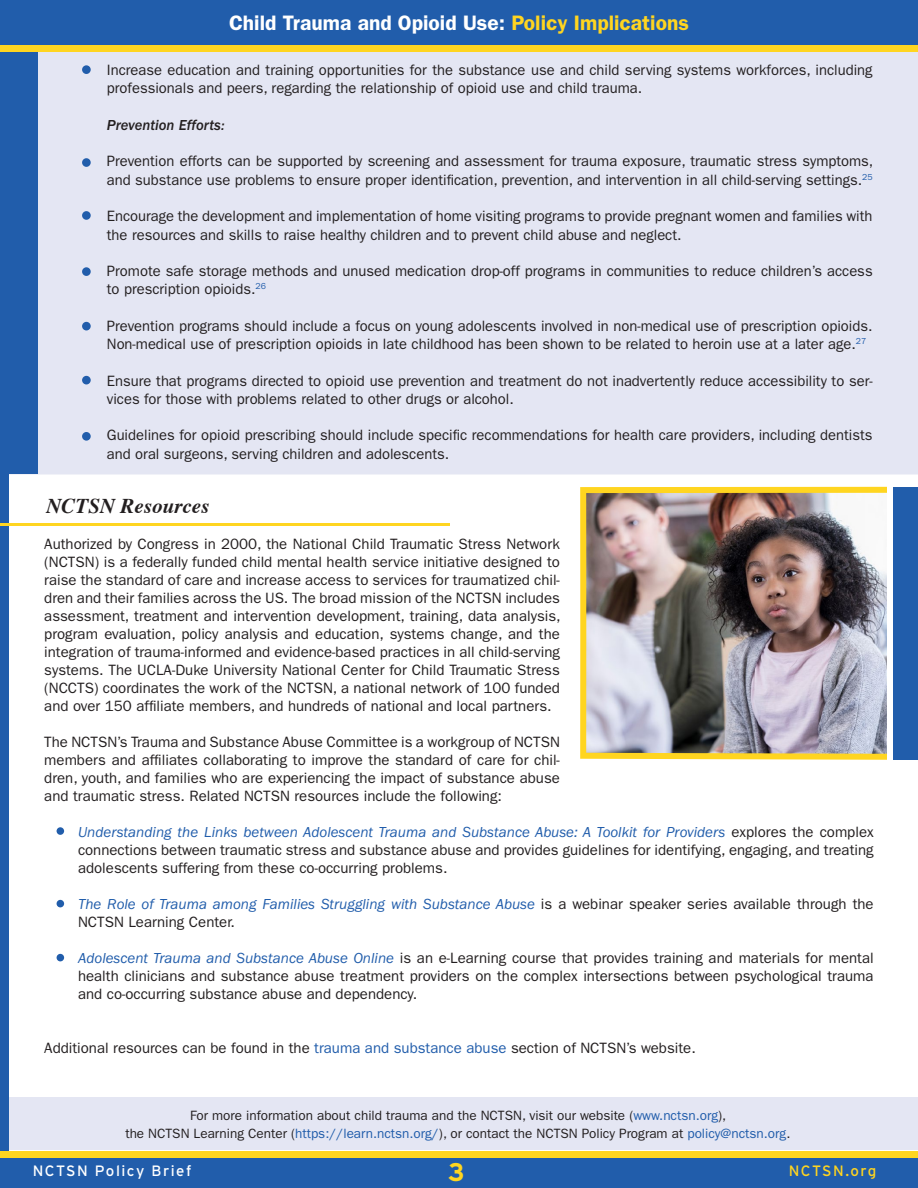
<style>
.page{position:relative;width:918px;height:1188px;background:#fff}
.page>*{position:absolute;margin:0;border:0;box-sizing:border-box;transform-origin:0 0}
.t1{font:700 25.5px "Interstate";color:#ffd520}
.t2{font:600 21px "ITC Franklin Gothic Std";color:#fff}
.t3{font:italic 700 21px "Times";color:#231f20}
.t4{font:15px/18px "ITC Franklin Gothic Std";color:#231f20}
.t5{font:15px "ITC Franklin Gothic Std Med It";color:#231f20}
.t6{font:15px "Interstate";letter-spacing:.1em;color:#fff}
.t7{font:15px "Interstate";letter-spacing:.095em;color:#ffd520}
.t8{font:13.5px "ITC Franklin Gothic Std";color:#231f20}
.s1{color:#ffd520}
.s2{font-style:italic;color:#215dab}
.s3{color:#215dab}
</style>
<div class="page">
<div style="left:9px;top:52px;width:909px;height:423px;background:#e4e6f3"></div>
<div style="left:0;top:49px;width:38px;height:425px;background:#215dab"></div>
<div style="left:4px;top:1097px;width:914px;height:53px;background:#e4e6f3"></div>
<div style="left:0;top:48px;width:9px;height:1120px;background:#215dab"></div>
<div style="left:0;top:1151px;width:918px;height:30px;background:#ffd520"></div>
<div style="left:0;top:1159px;width:918px;height:29px;background:#215dab"></div>
<div style="left:0;top:0;width:918px;height:47px;background:#215dab"></div>
<div style="left:0;top:45px;width:918px;height:7px;background:#ffd520"></div>
<hr style="left:0;top:524px;width:450px;height:2px;background:#ffd520">
<img style="left:580px;top:486px;width:307px;height:274px">
<div style="left:888px;top:484px;width:24px;height:284px;background:linear-gradient(to right,#fff,#fff)"></div>
<div style="left:894px;top:488px;width:24px;height:272px;background:#215dab"></div>
<div style="left:57px;top:827px;width:7px;height:8px;background:#215dab;border-radius:50%"></div>
<div style="left:57px;top:900px;width:7px;height:7px;background:#215dab;border-radius:50%"></div>
<div style="left:57px;top:954px;width:7px;height:7px;background:#215dab;border-radius:50%"></div>
<div style="left:82px;top:65px;width:9px;height:9px;background:#215dab;border-radius:50%"></div>
<div style="left:82px;top:158px;width:9px;height:9px;background:#215dab;border-radius:50%"></div>
<div style="left:82px;top:211px;width:9px;height:9px;background:#215dab;border-radius:50%"></div>
<div style="left:82px;top:267px;width:9px;height:9px;background:#215dab;border-radius:50%"></div>
<div style="left:82px;top:322px;width:9px;height:8px;background:#215dab;border-radius:50%"></div>
<div style="left:82px;top:376px;width:9px;height:8px;background:#215dab;border-radius:50%"></div>
<div style="left:82px;top:432px;width:9px;height:9px;background:#215dab;border-radius:50%"></div>
<p class="t2" style="left:229px;top:10px;width:461px">Child Trauma and Opioid Use: <span class="s1">Policy Implications</span></p>
<p class="t4" style="left:107px;top:61px;width:767px">Increase education and training opportunities for the substance use and child serving systems workforces, including professionals and peers, regarding the relationship of opioid use and child trauma.</p>
<p class="t5" style="left:107px;top:117px;width:119px">Prevention Efforts:</p>
<p class="t4" style="left:107px;top:152px;width:768px">Prevention efforts can be supported by screening and assessment for trauma exposure, traumatic stress symptoms, and substance use problems to ensure proper identification, prevention, and intervention in all child-serving settings.<sup>25</sup></p>
<p class="t4" style="left:107px;top:207px;width:767px">Encourage the development and implementation of home visiting programs to provide pregnant women and families with the resources and skills to raise healthy children and to prevent child abuse and neglect.</p>
<p class="t4" style="left:107px;top:262px;width:767px">Promote safe storage methods and unused medication drop-off programs in communities to reduce children’s access to prescription opioids.<sup>26</sup></p>
<p class="t4" style="left:107px;top:317px;width:767px">Prevention programs should include a focus on young adolescents involved in non-medical use of prescription opioids.<br>Non-medical use of prescription opioids in late childhood has been shown to be related to heroin use at a later age.<sup>27</sup></p>
<p class="t4" style="left:107px;top:372px;width:767px">Ensure that programs directed to opioid use prevention and treatment do not inadvertently reduce accessibility to ser&shy;vices for those with problems related to other drugs or alcohol.</p>
<p class="t4" style="left:107px;top:426px;width:767px">Guidelines for opioid prescribing should include specific recommendations for health care providers, including dentists and oral surgeons, serving children and adolescents.</p>
<p class="t3" style="left:46px;top:486px;width:164px">NCTSN Resources</p>
<p class="t4" style="left:44px;top:535px;width:518px;text-align:justify">Authorized by Congress in 2000, the National Child Traumatic Stress Network (NCTSN) is a federally funded child mental health service initiative designed to raise the standard of care and increase access to services for traumatized chil&shy;dren and their families across the US. The broad mission of the NCTSN includes assessment, treatment and intervention development, training, data analysis, program evaluation, policy analysis and education, systems change, and the integration of trauma-informed and evidence-based practices in all child-serving systems. The UCLA-Duke University National Center for Child Traumatic Stress (NCCTS) coordinates the work of the NCTSN, a national network of 100 funded and over 150 affiliate members, and hundreds of national and local partners.</p>
<p class="t4" style="left:44px;top:733px;width:517px;text-align:justify">The NCTSN’s Trauma and Substance Abuse Committee is a workgroup of NCTSN members and affiliates collaborating to improve the standard of care for chil&shy;dren, youth, and families who are experiencing the impact of substance abuse and traumatic stress. Related NCTSN resources include the following:</p>
<p class="t4" style="left:78px;top:823px;width:797px;text-align:justify"><span class="s2">Understanding the Links between Adolescent Trauma and Substance Abuse: A Toolkit for Providers</span> explores the complex connections between traumatic stress and substance abuse and provides guidelines for identifying, engaging, and treating adolescents suffering from these co-occurring problems.</p>
<p class="t4" style="left:78px;top:895px;width:797px"><span class="s2">The Role of Trauma among Families Struggling with Substance Abuse</span> is a webinar speaker series available through the<br>NCTSN Learning Center.</p>
<p class="t4" style="left:78px;top:949px;width:797px;text-align:justify"><span class="s2">Adolescent Trauma and Substance Abuse Online</span> is an e-Learning course that provides training and materials for mental health clinicians and substance abuse treatment providers on the complex intersections between psychological trauma and co-occurring substance abuse and dependency.</p>
<p class="t4" style="left:44px;top:1039px;width:653px">Additional resources can be found in the <span class="s3">trauma and substance abuse</span> section of NCTSN’s website.</p>
<p class="t8" style="left:190px;top:1108px;width:538px">For more information about child trauma and the NCTSN, visit our website (<span class="s3">www.nctsn.org</span>),</p>
<p class="t8" style="left:125px;top:1126px;width:667px">the NCTSN Learning Center (<span class="s3">https://learn.nctsn.org/</span>), or contact the NCTSN Policy Program at <span class="s3">policy@nctsn.org</span>.</p>
<p class="t1" style="left:448px;top:1158px;width:18px">3</p>
<p class="t6" style="left:33px;top:1163px;width:160px">NCTSN Policy Brief</p>
<p class="t7" style="left:789px;top:1163px;width:89px">NCTSN.org</p>
</div>
